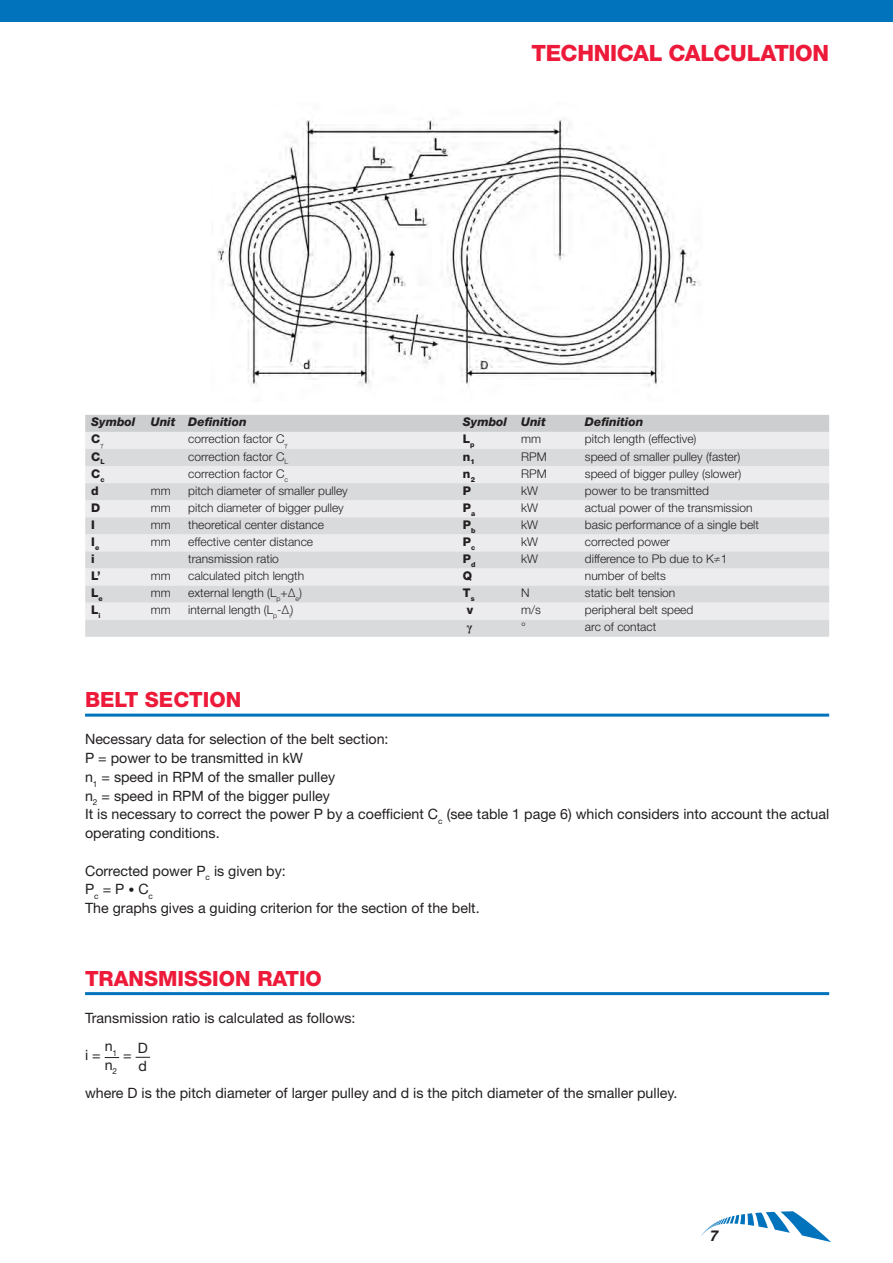
<style>
.page{position:relative;width:893px;height:1263px;background:#fff}
.page>*{position:absolute;margin:0;border:0;box-sizing:border-box;transform-origin:0 0}
.t1{font:800 22.5px "Helvetica Neue LT Std";letter-spacing:-.015em;color:#ed1a3a}
.TITOLI_CON_FILETTO_S{font:800 21px "Helvetica Neue LT Std";color:#ed1a3a}
.t2{font:italic 700 15px "Helvetica Neue LT Std";color:#231f20}
.testo_corrente{font:14.25px/18.8px "Helvetica Neue LT Std";color:#231f20}
.t3{font:300 12px "Helvetica Neue LT Std";color:#231f20}
.t4{font:italic 800 12px "Helvetica Neue LT Std";color:#231f20}
.t5{font:800 12px "Helvetica Neue LT Std";color:#231f20}
.t6{font:700 12px "Times New Roman";color:#231f20}
.s1{font-size:12px}
</style>
<div class="page">
<svg style="left:701px;top:1211px;width:130px;height:31px"></svg>
<div style="left:0;top:0;width:893px;height:21px;background:#0073bc"></div>
<img style="left:217px;top:118px;width:483px;height:268px">
<div style="left:85px;top:415px;width:744px;height:17px;background:#cdced0"></div>
<div style="left:85px;top:432px;width:744px;height:17px;background:#ececee"></div>
<svg style="left:85px;top:449px;width:744px;height:188px;fill:#d9dadc"></svg>
<hr style="left:85px;top:714px;width:744px;height:3px;background:#0073bc">
<hr style="left:85px;top:992px;width:744px;height:3px;background:#0073bc">
<svg style="left:105px;top:1057px;width:14px;height:1px"></svg>
<svg style="left:136px;top:1057px;width:14px;height:1px"></svg>
<p class="t1" style="left:532px;top:39px;width:299px">TECHNICAL CALCULATION</p>
<p class="t4" style="left:91px;top:415px;width:46px">Symbol</p>
<p class="t4" style="left:151px;top:415px;width:26px">Unit</p>
<p class="t4" style="left:188px;top:415px;width:60px">Definition</p>
<p class="t4" style="left:463px;top:415px;width:46px">Symbol</p>
<p class="t4" style="left:521px;top:415px;width:26px">Unit</p>
<p class="t4" style="left:585px;top:415px;width:60px">Definition</p>
<p class="t5" style="left:91px;top:432px;width:14px">C<sub>γ</sub></p>
<p class="t3" style="left:188px;top:432px;width:101px">correction factor C<sub>γ</sub></p>
<p class="t5" style="left:463px;top:432px;width:13px">L<sub>p</sub></p>
<p class="t3" style="left:521px;top:432px;width:21px">mm</p>
<p class="t3" style="left:585px;top:432px;width:113px">pitch length (effective)</p>
<p class="t5" style="left:91px;top:449px;width:15px">C<sub>L</sub></p>
<p class="t3" style="left:188px;top:449px;width:102px">correction factor C<sub>L</sub></p>
<p class="t5" style="left:463px;top:449px;width:13px">n<sub>1</sub></p>
<p class="t3" style="left:521px;top:449px;width:27px">RPM</p>
<p class="t3" style="left:585px;top:449px;width:157px">speed of smaller pulley (faster)</p>
<p class="t5" style="left:91px;top:466px;width:15px">C<sub>c</sub></p>
<p class="t3" style="left:188px;top:466px;width:101px">correction factor C<sub>c</sub></p>
<p class="t5" style="left:463px;top:466px;width:14px">n<sub>2</sub></p>
<p class="t3" style="left:521px;top:466px;width:27px">RPM</p>
<p class="t3" style="left:585px;top:466px;width:158px">speed of bigger pulley (slower)</p>
<p class="t5" style="left:91px;top:483px;width:9px">d</p>
<p class="t3" style="left:151px;top:483px;width:21px">mm</p>
<p class="t3" style="left:188px;top:483px;width:161px">pitch diameter of smaller pulley</p>
<p class="t5" style="left:463px;top:483px;width:10px">P</p>
<p class="t3" style="left:521px;top:483px;width:18px">kW</p>
<p class="t3" style="left:585px;top:483px;width:126px">power to be transmitted</p>
<p class="t5" style="left:91px;top:500px;width:11px">D</p>
<p class="t3" style="left:151px;top:500px;width:21px">mm</p>
<p class="t3" style="left:188px;top:500px;width:157px">pitch diameter of bigger pulley</p>
<p class="t5" style="left:463px;top:500px;width:14px">P<sub>a</sub></p>
<p class="t3" style="left:521px;top:500px;width:18px">kW</p>
<p class="t3" style="left:585px;top:500px;width:169px">actual power of the transmission</p>
<p class="t5" style="left:91px;top:517px;width:5px">I</p>
<p class="t3" style="left:151px;top:517px;width:21px">mm</p>
<p class="t3" style="left:188px;top:517px;width:137px">theoretical center distance</p>
<p class="t5" style="left:463px;top:517px;width:14px">P<sub>b</sub></p>
<p class="t3" style="left:521px;top:517px;width:18px">kW</p>
<p class="t3" style="left:585px;top:517px;width:176px">basic performance of a single belt</p>
<p class="t5" style="left:91px;top:534px;width:10px">I<sub>e</sub></p>
<p class="t3" style="left:151px;top:534px;width:21px">mm</p>
<p class="t3" style="left:188px;top:534px;width:126px">effective center distance</p>
<p class="t5" style="left:463px;top:534px;width:14px">P<sub>c</sub></p>
<p class="t3" style="left:521px;top:534px;width:18px">kW</p>
<p class="t3" style="left:585px;top:534px;width:87px">corrected power</p>
<p class="t5" style="left:91px;top:551px;width:5px">i</p>
<p class="t3" style="left:188px;top:551px;width:92px">transmission ratio</p>
<p class="t5" style="left:463px;top:551px;width:14px">P<sub>d</sub></p>
<p class="t3" style="left:521px;top:551px;width:18px">kW</p>
<p class="t3" style="left:585px;top:551px;width:144px">difference to Pb due to K≠1</p>
<p class="t5" style="left:91px;top:569px;width:11px">L’</p>
<p class="t3" style="left:151px;top:568px;width:21px">mm</p>
<p class="t3" style="left:188px;top:568px;width:118px">calculated pitch length</p>
<p class="t5" style="left:463px;top:569px;width:11px">Q</p>
<p class="t3" style="left:585px;top:568px;width:82px">number of belts</p>
<p class="t5" style="left:91px;top:586px;width:13px">L<sub>e</sub></p>
<p class="t3" style="left:151px;top:585px;width:21px">mm</p>
<p class="t3" style="left:188px;top:585px;width:115px">external length (L<sub>p</sub>+Δ<sub>e</sub>)</p>
<p class="t5" style="left:463px;top:586px;width:13px">T<sub>s</sub></p>
<p class="t3" style="left:521px;top:585px;width:10px">N</p>
<p class="t3" style="left:585px;top:585px;width:92px">static belt tension</p>
<p class="t5" style="left:91px;top:603px;width:11px">L<sub>i</sub></p>
<p class="t3" style="left:151px;top:603px;width:21px">mm</p>
<p class="t3" style="left:188px;top:603px;width:107px">internal length (L<sub>p</sub>-Δ<sub>i</sub>)</p>
<p class="t5" style="left:467px;top:603px;width:8px">v</p>
<p class="t3" style="left:521px;top:603px;width:21px">m/s</p>
<p class="t3" style="left:585px;top:603px;width:110px">peripheral belt speed</p>
<p class="t6" style="left:467px;top:619px;width:7px">γ</p>
<p class="t3" style="left:521px;top:620px;width:6px">°</p>
<p class="t3" style="left:585px;top:620px;width:73px">arc of contact</p>
<p class="TITOLI_CON_FILETTO_S" style="left:85px;top:687px;width:158px">BELT SECTION</p>
<p class="testo_corrente" style="left:85px;top:730px;width:305px">Necessary data for selection of the belt section:</p>
<p class="testo_corrente" style="left:85px;top:748px;width:220px">P = power to be transmitted in kW</p>
<p class="testo_corrente" style="left:85px;top:767px;width:252px">n<sub>1</sub> = speed in RPM of the smaller pulley</p>
<p class="testo_corrente" style="left:85px;top:786px;width:246px">n<sub>2</sub> = speed in RPM of the bigger pulley</p>
<p class="testo_corrente" style="left:85px;top:805px;width:746px">It is necessary to correct the power P by a coefficient C<sub>c</sub> (see table 1 page 6) which considers into account the actual operating conditions.</p>
<p class="testo_corrente" style="left:85px;top:861px;width:202px">Corrected power P<sub>c</sub> is given by:</p>
<p class="testo_corrente" style="left:85px;top:880px;width:70px">P<sub>c</sub> = P <span class="s1">•</span> C<sub>c</sub></p>
<p class="testo_corrente" style="left:85px;top:898px;width:396px">The graphs gives a guiding criterion for the section of the belt.</p>
<p class="TITOLI_CON_FILETTO_S" style="left:85px;top:966px;width:238px">TRANSMISSION RATIO</p>
<p class="testo_corrente" style="left:85px;top:1008px;width:272px">Transmission ratio is calculated as follows:</p>
<p class="testo_corrente" style="left:85px;top:1045px;width:17px">i =</p>
<p class="testo_corrente" style="left:105px;top:1036px;width:14px">n<sub>1</sub></p>
<p class="testo_corrente" style="left:105px;top:1055px;width:14px">n<sub>2</sub></p>
<p class="testo_corrente" style="left:138px;top:1038px;width:12px">D</p>
<p class="testo_corrente" style="left:139px;top:1057px;width:10px">d</p>
<p class="testo_corrente" style="left:85px;top:1083px;width:594px">where D is the pitch diameter of larger pulley and d is the pitch diameter of the smaller pulley.</p>
<p class="testo_corrente" style="left:123px;top:1045px;width:10px">=</p>
<p class="t2" style="left:710px;top:1226px;width:10px">7</p>
</div>
